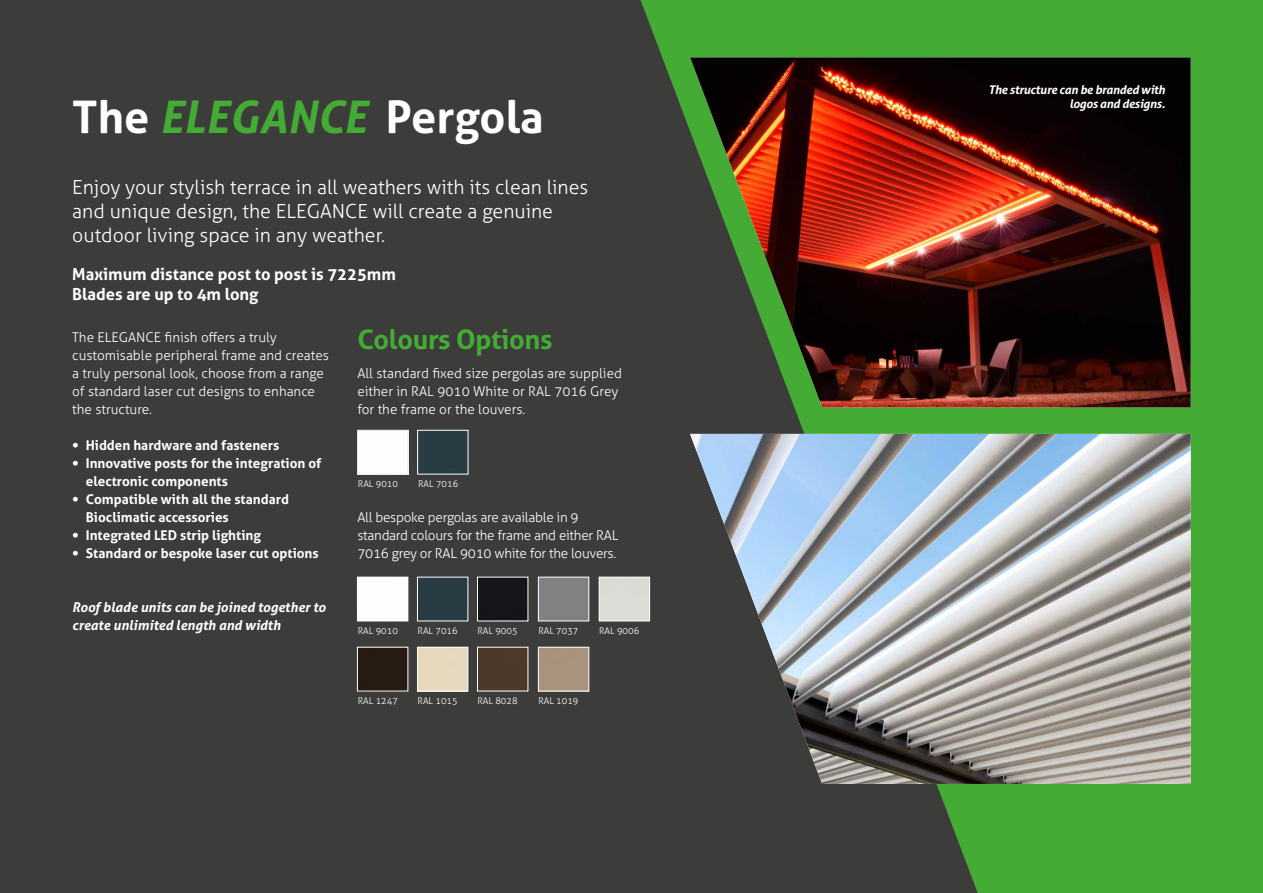
<style>
.page{position:relative;width:1263px;height:893px;background:#3c3c3b}
.page>*{position:absolute;margin:0;border:0;box-sizing:border-box;transform-origin:0 0}
.t1{font:700 45px "Aller";color:#fff}
.t2{font:700 27px "Aller";letter-spacing:-.01em;color:#44ac34}
.t3{font:300 19.5px/24px "Aller";color:#fff}
.t4{font:700 16.5px/19.5px "Aller";color:#fff}
.t5{font:300 13.5px/18px "Aller";color:#fff}
.t6{font:700 13.5px/18px "Aller";color:#fff}
.t7{font:300 13.5px/18px "Aller";letter-spacing:-.02em;color:#fff}
.t8{font:italic 700 13.5px/18px "Aller";color:#fff}
.t9{font:italic 700 12px/14.4px "Aller";letter-spacing:-.02em;color:#fff;text-align:right}
.t10{font:300 9.3px "Aller";color:#fff}
.s1{font-style:italic;color:#44ac34}
.s2{font-family:"Helvetica Neue";font-stretch:condensed}
</style>
<div class="page">
<svg style="left:640px;top:0;width:623px;height:893px;fill:#44ac34"></svg>
<img style="left:690px;top:57px;width:501px;height:350px">
<img style="left:690px;top:434px;width:501px;height:350px">
<div style="left:359px;top:432px;width:47px;height:40px;background:#fefefe"></div>
<div style="left:357px;top:430px;width:51px;height:44px;border:1px solid #e6e6e7"></div>
<div style="left:419px;top:432px;width:47px;height:40px;background:#2a3c43"></div>
<div style="left:417px;top:430px;width:51px;height:44px;border:1px solid #fff"></div>
<div style="left:359px;top:579px;width:47px;height:40px;background:#fdfdfd"></div>
<div style="left:357px;top:577px;width:51px;height:44px;border:1px solid #fff"></div>
<div style="left:419px;top:579px;width:47px;height:40px;background:#2a3c43"></div>
<div style="left:419px;top:649px;width:47px;height:40px;background:#e7d9be"></div>
<div style="left:417px;top:647px;width:51px;height:44px;border:1px solid #fff"></div>
<div style="left:479px;top:649px;width:47px;height:40px;background:#4c392a"></div>
<div style="left:540px;top:579px;width:47px;height:40px;background:#808183"></div>
<div style="left:538px;top:577px;width:51px;height:44px;border:1px solid #fff"></div>
<div style="left:540px;top:649px;width:47px;height:40px;background:#a9937d"></div>
<div style="left:538px;top:647px;width:51px;height:44px;border:1px solid #fff"></div>
<div style="left:601px;top:579px;width:47px;height:40px;background:#dbdcd6"></div>
<div style="left:599px;top:577px;width:51px;height:44px;border:1px solid #fff"></div>
<h1 class="t1" style="left:72px;top:89px;width:473px">The <span class="s1">ELEGANCE</span> Pergola</h1>
<h3 class="t3" style="left:72px;top:175px;width:517px">Enjoy your stylish terrace in all weathers with its clean lines and unique design, the ELEGANCE will create a genuine outdoor living space in any weather.</h3>
<p class="t4" style="left:72px;top:265px;width:325px">Maximum distance post to post is 7225mm<br>Blades are up to 4m long</p>
<p class="t5" style="left:72px;top:328px;width:258px">The ELEGANCE finish offers a truly customisable peripheral frame and creates a truly personal look, choose from a range of standard laser cut designs to enhance the structure.</p>
<p class="t6" style="left:72px;top:436px;width:209px"><span class="s2">•</span> Hidden hardware and fasteners</p>
<p class="t6" style="left:86px;top:454px;width:237px;text-indent:-14px"><span class="s2">•</span> Innovative posts for the integration of electronic components</p>
<p class="t6" style="left:86px;top:490px;width:205px;text-indent:-14px"><span class="s2">•</span> Compatible with all the standard<br>Bioclimatic accessories</p>
<p class="t6" style="left:72px;top:526px;width:190px"><span class="s2">•</span> Integrated LED strip lighting</p>
<p class="t6" style="left:72px;top:544px;width:248px"><span class="s2">•</span> Standard or bespoke laser cut options</p>
<h2 class="t2" style="left:357px;top:323px;width:197px">Colours Options</h2>
<p class="t5" style="left:357px;top:364px;width:266px">All standard fixed size pergolas are supplied either in RAL 9010 White or RAL 7016 Grey for the frame or the louvers.</p>
<p class="t10" style="left:358px;top:478px;width:42px">RAL 9010</p>
<p class="t10" style="left:418px;top:478px;width:42px">RAL 7016</p>
<p class="t7" style="left:357px;top:508px;width:262px">All bespoke pergolas are available in 9 standard colours for the frame and either RAL<br>7016 grey or RAL 9010 white for the louvers.</p>
<p class="t8" style="left:72px;top:598px;width:255px">Roof blade units can be joined together to create unlimited length and width</p>
<p class="t10" style="left:358px;top:625px;width:42px">RAL 9010</p>
<p class="t10" style="left:418px;top:625px;width:42px">RAL 7016</p>
<p class="t10" style="left:477px;top:625px;width:42px">RAL 9005</p>
<p class="t10" style="left:538px;top:625px;width:42px">RAL 7037</p>
<p class="t10" style="left:599px;top:625px;width:42px">RAL 9006</p>
<p class="t10" style="left:358px;top:695px;width:42px">RAL 1247</p>
<p class="t10" style="left:418px;top:695px;width:42px">RAL 1015</p>
<p class="t10" style="left:477px;top:695px;width:42px">RAL 8028</p>
<p class="t10" style="left:538px;top:695px;width:42px">RAL 1019</p>
<p class="t9" style="left:988px;top:82px;width:178px">The structure can be branded with logos and designs.</p>
</div>
